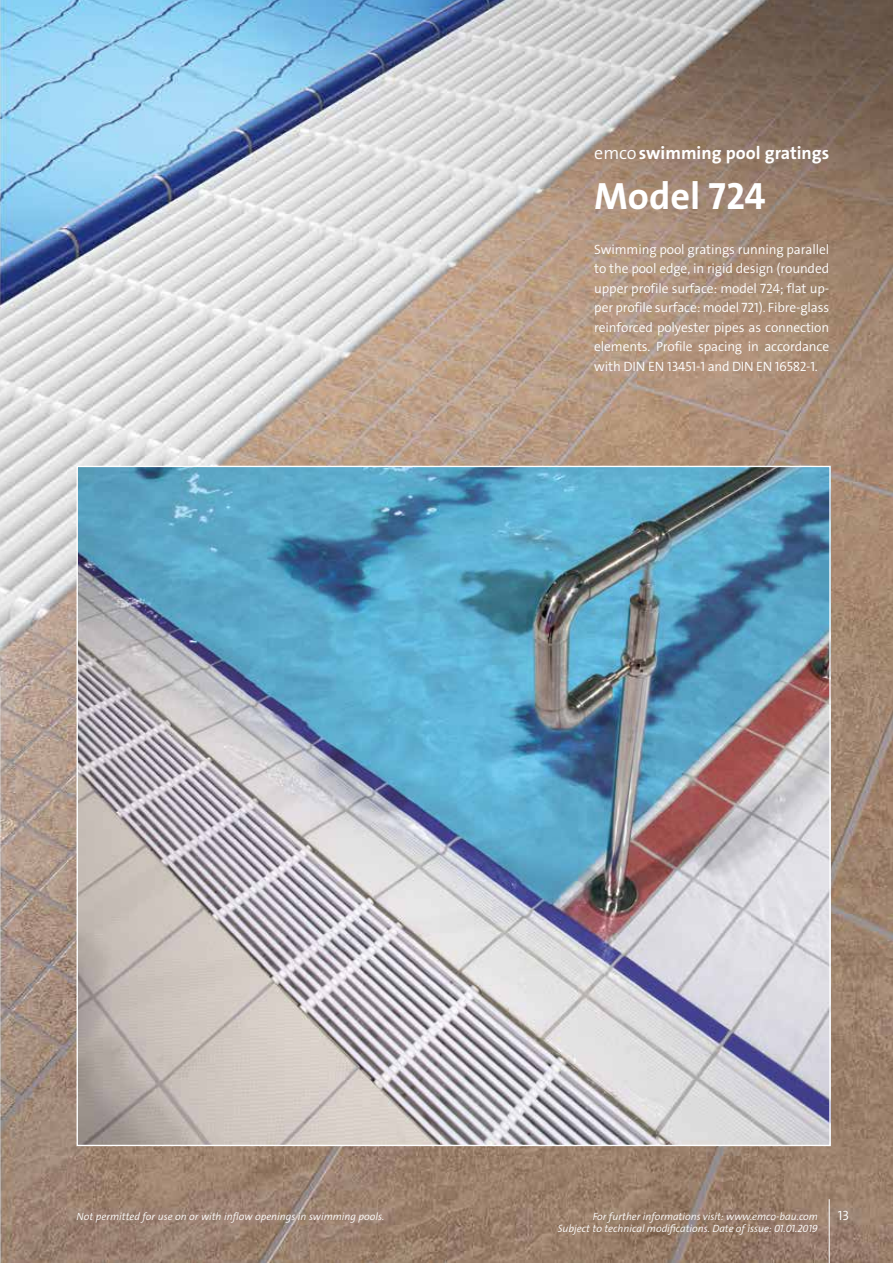
<style>
.page{position:relative;width:893px;height:1263px;background:#fff}
.page>*{position:absolute;margin:0;border:0;box-sizing:border-box;transform-origin:0 0}
.t1{font:700 38.25px "The Sans Os F";color:#fff}
.t2{font:700 18px "The Sans Os F";color:#fff}
.t3{font:300 13.5px/19.5px "The Sans Os F";letter-spacing:-.01em;color:#fff;text-align:justify}
.t4{font:italic 300 10.5px "The Sans Os F";color:#fff}
.s1{font-weight:300}
</style>
<div class="page">
<img style="left:0;top:0;width:893px;height:1263px">
<img style="left:79px;top:468px;width:750px;height:676px">
<hr style="left:829px;top:1199px;width:1px;height:64px;background:#fff">
<h2 class="t2" style="left:594px;top:141px;width:236px"><span class="s1">emco</span>swimming pool gratings</h2>
<h1 class="t1" style="left:594px;top:172px;width:173px">Model 724</h1>
<p class="t3" style="left:594px;top:240px;width:236px">Swimming pool gratings running parallel to the pool edge, in rigid design (rounded upper profile surface: model 724; flat up&shy;per profile surface: model 721). Fibre-glass reinforced polyester pipes as connection elements. Profile spacing in accordance with DIN EN 13451-1 and DIN EN 16582-1.</p>
<p class="t4" style="left:77px;top:1209px;width:309px">Not permitted for use on or with inflow openings in swimming pools.</p>
<p class="t4" style="left:593px;top:1209px;width:227px">For further informations visit: www.emco-bau.com</p>
<p class="t3" style="left:838px;top:1205px;width:13px">13</p>
<p class="t4" style="left:558px;top:1222px;width:262px">Subject to technical modifications. Date of issue: 01.01.2019</p>
</div>
